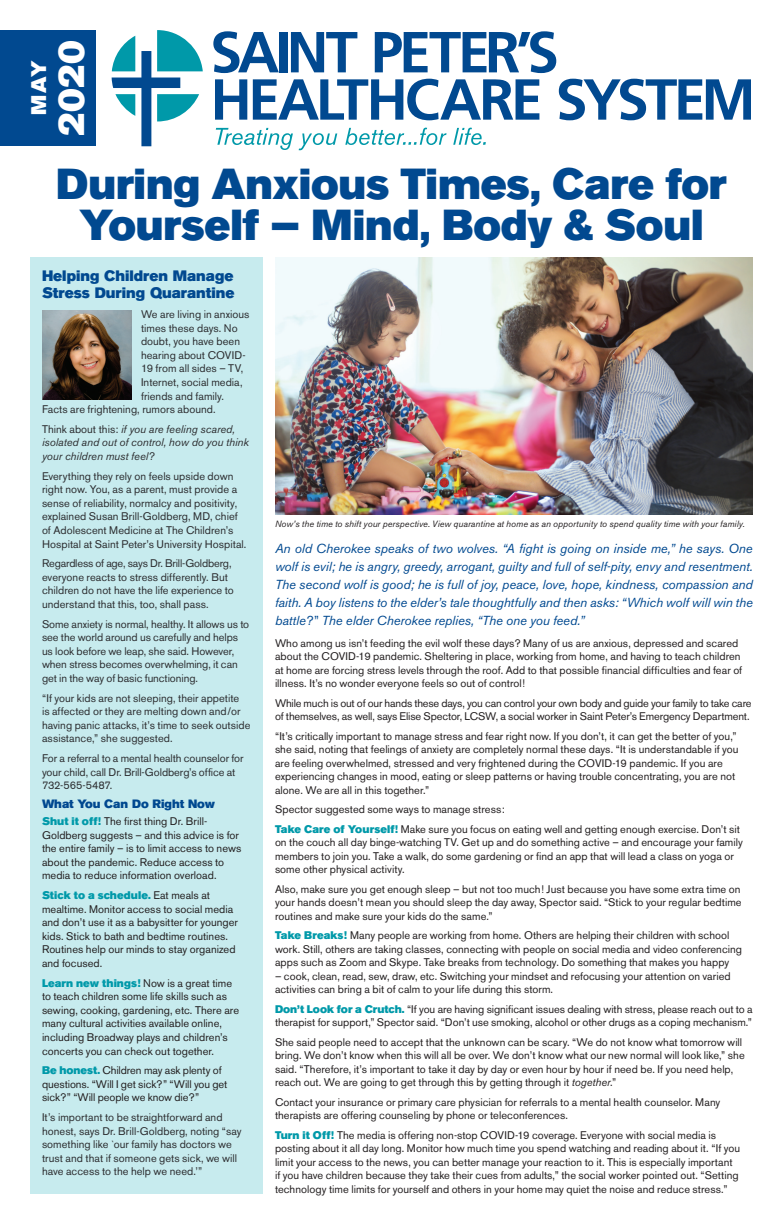
<style>
.page{position:relative;width:783px;height:1224px;background:#fff}
.page>*{position:absolute;margin:0;border:0;box-sizing:border-box;transform-origin:0 0}
.Headline{font:43px/41px "Akzidenz Grotesk BE Super";letter-spacing:-.005em;color:#014990;text-align:center}
.KP_Subhead{font:37px "Akzidenz Grotesk BE Super";color:#fff}
.KP_Subhead-2{font:21px "Akzidenz Grotesk BE Super";color:#fff}
.Subhead_12_13_Super{font:15px/17px "Akzidenz Grotesk BE Super";color:#014990}
.Intro_Text{font:italic 13px/18px "Akzidenz Grotesk BE";letter-spacing:-.005em;color:#014990;text-align:justify}
.Subhead_12_13_Super-2{font:12px "Akzidenz Grotesk BE Super";color:#004890}
.Body_Copy{font:11px/13.5px "Akzidenz Grotesk BE";letter-spacing:.005em;color:#231f20}
.Body_Copy-2{font:11px/13.6px "Akzidenz Grotesk BE";color:#2c2d30}
.Body_Copy-3{font:11px/13.5px "Akzidenz Grotesk BE";letter-spacing:-.015em;color:#231f20}
.Body_Copy-4{font:italic 11px/13.6px "Akzidenz Grotesk BE";color:#2c2d30}
.Body_Copy-5{font:italic 9px "Akzidenz Grotesk BE";letter-spacing:.01em;color:#231f20}
.s1{font-style:normal}
.s2{font-family:"Akzidenz Grotesk BE Super";color:#0099a9}
.s3{font-style:italic}
</style>
<div class="page">
<img style="left:275px;top:258px;width:478px;height:257px">
<svg style="left:112px;top:30px;width:91px;height:116px"></svg>
<svg style="left:213px;top:31px;width:66px;height:42px"></svg>
<div style="left:279px;top:32px;width:9px;height:40px;background:#014990"></div>
<svg style="left:291px;top:32px;width:66px;height:40px"></svg>
<svg style="left:375px;top:31px;width:181px;height:42px"></svg>
<svg style="left:215px;top:79px;width:32px;height:41px"></svg>
<svg style="left:253px;top:79px;width:286px;height:41px"></svg>
<svg style="left:559px;top:79px;width:192px;height:41px"></svg>
<svg style="left:216px;top:128px;width:77px;height:22px"></svg>
<svg style="left:299px;top:133px;width:38px;height:17px"></svg>
<svg style="left:345px;top:128px;width:102px;height:17px"></svg>
<svg style="left:453px;top:128px;width:33px;height:17px"></svg>
<div style="left:0;top:30px;width:96px;height:115px;background:#014990"></div>
<div style="left:30px;top:258px;width:233px;height:936px;background:#c7ebee"></div>
<img style="left:42px;top:310px;width:90px;height:90px">
<p class="KP_Subhead-2" style="left:26px;top:115px;width:56px;rotate:-90deg">MAY</p>
<p class="KP_Subhead" style="left:50px;top:136px;width:97px;rotate:-90deg">2020</p>
<p class="Headline" style="left:56px;top:164px;width:672px">During Anxious Times, Care for<br>Yourself — Mind, Body &amp; Soul</p>
<p class="Subhead_12_13_Super" style="left:42px;top:267px;width:194px">Helping Children Manage<br>Stress During Quarantine</p>
<p class="Body_Copy-2" style="left:141px;top:307px;width:110px">We are living in anxious</p>
<p class="Body_Copy-2" style="left:141px;top:321px;width:98px">times these days. No</p>
<p class="Body_Copy-2" style="left:141px;top:335px;width:101px">doubt, you have been</p>
<p class="Body_Copy-2" style="left:141px;top:348px;width:106px">hearing about COVID-</p>
<p class="Body_Copy-2" style="left:141px;top:362px;width:104px">19 from all sides – TV,</p>
<p class="Body_Copy-2" style="left:141px;top:375px;width:103px">Internet, social media,</p>
<p class="Body_Copy-2" style="left:141px;top:389px;width:85px">friends and family.</p>
<p class="Body_Copy-2" style="left:42px;top:403px;width:175px">Facts are frightening, rumors abound.</p>
<p class="Body_Copy-4" style="left:42px;top:422px;width:208px"><span class="s1">Think about this:</span> if you are feeling scared, isolated and out of control, how do you think your children must feel?</p>
<p class="Body_Copy-2" style="left:42px;top:469px;width:206px">Everything they rely on feels upside down right now. You, as a parent, must provide a sense of reliability, normalcy and positivity, explained Susan Brill-Goldberg, MD, chief of Adolescent Medicine at The Children’s Hospital at Saint Peter’s University Hospital.</p>
<p class="Body_Copy-2" style="left:42px;top:557px;width:193px">Regardless of age, says Dr. Brill-Goldberg, everyone reacts to stress differently. But children do not have the life experience to understand that this, too, shall pass.</p>
<p class="Body_Copy-2" style="left:42px;top:617px;width:209px">Some anxiety is normal, healthy. It allows us to see the world around us carefully and helps us look before we leap, she said. However, when stress becomes overwhelming, it can get in the way of basic functioning.</p>
<p class="Body_Copy-2" style="left:42px;top:691px;width:210px">“If your kids are not sleeping, their appetite<br>is affected or they are melting down and/or having panic attacks, it’s time to seek outside assistance,” she suggested.</p>
<p class="Body_Copy-2" style="left:42px;top:751px;width:203px">For a referral to a mental health counselor for your child, call Dr. Brill-Goldberg’s office at<br>732-565-5487.</p>
<p class="Subhead_12_13_Super-2" style="left:42px;top:797px;width:175px">What You Can Do Right Now</p>
<p class="Body_Copy" style="left:42px;top:814px;width:201px"><span class="s2">Shut it off!</span> The first thing Dr. Brill-Goldberg suggests – and this advice is for the entire family – is to limit access to news about the pandemic. Reduce access to media to reduce information overload.</p>
<p class="Body_Copy" style="left:42px;top:888px;width:198px"><span class="s2">Stick to a schedule.</span> Eat meals at mealtime. Monitor access to social media and don’t use it as a babysitter for younger kids. Stick to bath and bedtime routines.<br>Routines help our minds to stay organized and focused.</p>
<p class="Body_Copy" style="left:42px;top:976px;width:199px"><span class="s2">Learn new things!</span> Now is a great time to teach children some life skills such as sewing, cooking, gardening, etc. There are many cultural activities available online, including Broadway plays and children’s concerts you can check out together.</p>
<p class="Body_Copy" style="left:42px;top:1064px;width:187px"><span class="s2">Be honest.</span> Children may ask plenty of questions. “Will I get sick?” “Will you get sick?” “Will people we know die?”</p>
<p class="Body_Copy-2" style="left:42px;top:1110px;width:201px">It’s important to be straightforward and honest, says Dr. Brill-Goldberg, noting “say something like `our family has doctors we trust and that if someone gets sick, we will have access to the help we need.’”</p>
<p class="Body_Copy-5" style="left:275px;top:519px;width:471px">Now’s the time to shift your perspective. View quarantine at home as an opportunity to spend quality time with your family.</p>
<p class="Intro_Text" style="left:275px;top:540px;width:479px">An old Cherokee speaks of two wolves. “A fight is going on inside me,” he says. One wolf is evil; he is angry, greedy, arrogant, guilty and full of self-pity, envy and resentment.<br>The second wolf is good; he is full of joy, peace, love, hope, kindness, compassion and faith. A boy listens to the elder’s tale thoughtfully and then asks: “Which wolf will win the battle?<span class="s1">”</span> The elder Cherokee replies, “The one you feed.”</p>
<p class="Body_Copy" style="left:275px;top:636px;width:469px">Who among us isn’t feeding the evil wolf these days? Many of us are anxious, depressed and scared about the COVID-19 pandemic. Sheltering in place, working from home, and having to teach children at home are forcing stress levels through the roof. Add to that possible financial difficulties and fear of illness. It’s no wonder everyone feels so out of control!</p>
<p class="Body_Copy-3" style="left:275px;top:696px;width:478px">While much is out of our hands these days, you can control your own body and guide your family to take care of themselves, as well, says Elise Spector, LCSW, a social worker in Saint Peter’s Emergency Department.</p>
<p class="Body_Copy" style="left:275px;top:729px;width:465px">“It’s critically important to manage stress and fear right now. If you don’t, it can get the better of you,” she said, noting that feelings of anxiety are completely normal these days. “It is understandable if you are feeling overwhelmed, stressed and very frightened during the COVID-19 pandemic. If you are experiencing changes in mood, eating or sleep patterns or having trouble concentrating, you are not alone. We are all in this together.”</p>
<p class="Body_Copy" style="left:275px;top:803px;width:231px">Spector suggested some ways to manage stress:</p>
<p class="Body_Copy" style="left:275px;top:822px;width:469px"><span class="s2">Take Care of Yourself!</span> Make sure you focus on eating well and getting enough exercise. Don’t sit on the couch all day binge-watching TV. Get up and do something active – and encourage your family members to join you. Take a walk, do some gardening or find an app that will lead a class on yoga or some other physical activity.</p>
<p class="Body_Copy" style="left:275px;top:882px;width:468px;text-align:justify">Also, make sure you get enough sleep – but not too much! Just because you have some extra time on your hands doesn’t mean you should sleep the day away, Spector said. “Stick to your regular bedtime routines and make sure your kids do the same.”</p>
<p class="Body_Copy" style="left:275px;top:929px;width:469px"><span class="s2">Take Breaks!</span> Many people are working from home. Others are helping their children with school work. Still, others are taking classes, connecting with people on social media and video conferencing apps such as Zoom and Skype. Take breaks from technology. Do something that makes you happy</p>
<p class="Body_Copy" style="left:275px;top:969px;width:457px">– cook, clean, read, sew, draw, etc. Switching your mindset and refocusing your attention on varied activities can bring a bit of calm to your life during this storm.</p>
<p class="Body_Copy" style="left:275px;top:1002px;width:479px"><span class="s2">Don’t Look for a Crutch.</span> “If you are having significant issues dealing with stress, please reach out to a therapist for support,” Spector said. “Don’t use smoking, alcohol or other drugs as a coping mechanism.”</p>
<p class="Body_Copy" style="left:275px;top:1035px;width:471px">She said people need to accept that the unknown can be scary. “We do not know what tomorrow will bring. We don’t know when this will all be over. We don’t know what our new normal will look like,” she said. “Therefore, it’s important to take it day by day or even hour by hour if need be. If you need help, reach out. We are going to get through this by getting through it <span class="s3">together</span>.”</p>
<p class="Body_Copy" style="left:275px;top:1095px;width:447px">Contact your insurance or primary care physician for referrals to a mental health counselor. Many therapists are offering counseling by phone or teleconferences.</p>
<p class="Body_Copy" style="left:275px;top:1128px;width:467px"><span class="s2">Turn it Off!</span> The media is offering non-stop COVID-19 coverage. Everyone with social media is posting about it all day long. Monitor how much time you spend watching and reading about it. “If you limit your access to the news, you can better manage your reaction to it. This is especially important if you have children because they take their cues from adults,” the social worker pointed out. “Setting technology time limits for yourself and others in your home may quiet the noise and reduce stress.”</p>
</div>
